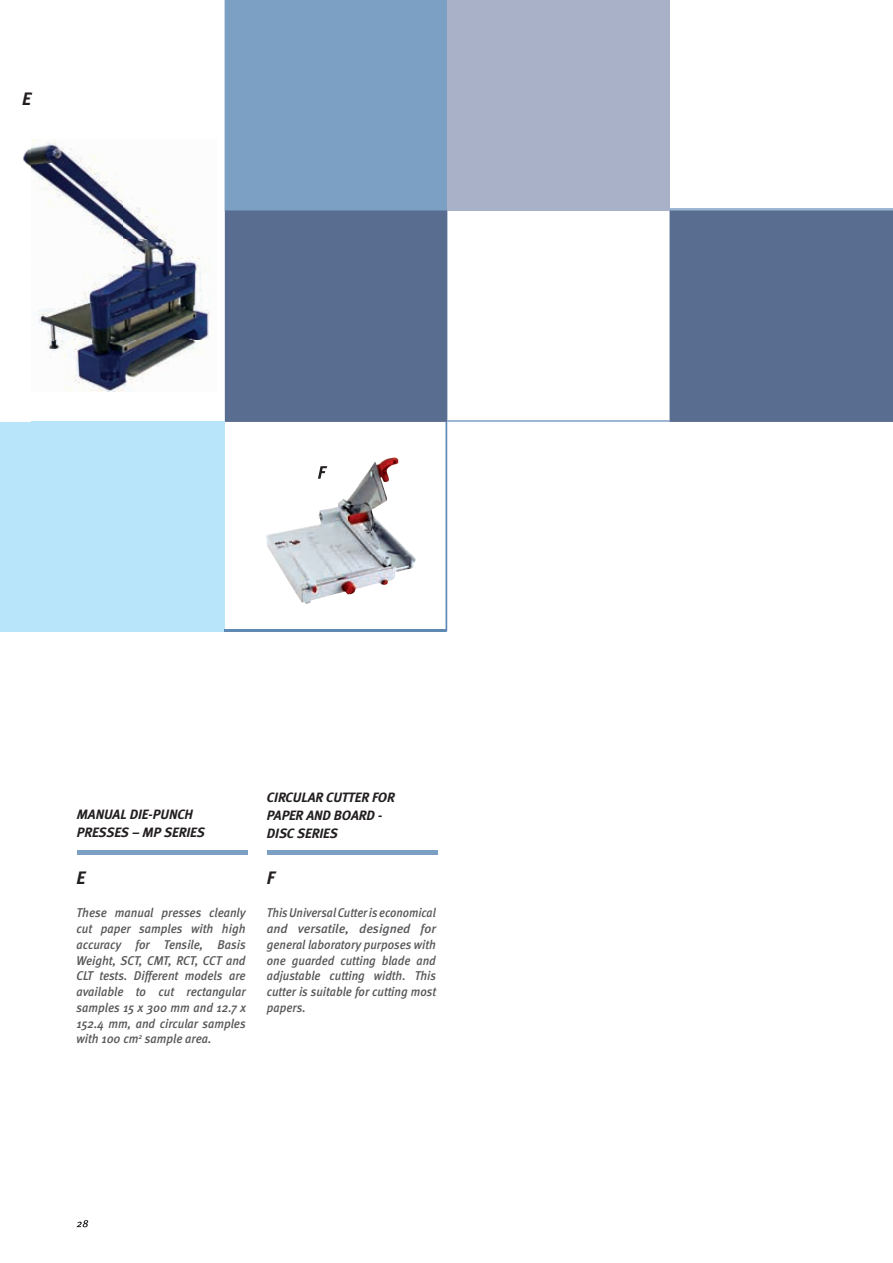
<style>
.page{position:relative;width:893px;height:1263px;background:#fff}
.page>*{position:absolute;margin:0;border:0;box-sizing:border-box;transform-origin:0 0}
.t1{font:italic 700 18px "Meta";color:#231f20}
.t2{font:italic 700 13.5px/18px "Meta";color:#231f20}
.t3{font:italic 500 12.75px/15.8px "Meta";color:#57585a;text-align:justify;scale:.95 1}
.t4{font:italic 500 12.75px/15.8px "Meta";color:#57585a;text-align:justify;scale:.92 1}
</style>
<div class="page">
<div style="left:0;top:422px;width:225px;height:209px;background:#b9e5fa"></div>
<svg style="left:77px;top:1220px;width:11px;height:7px"></svg>
<div style="left:77px;top:850px;width:170px;height:5px;background:#7c9fc4"></div>
<div style="left:225px;top:0;width:222px;height:210px;background:#7c9fc4"></div>
<div style="left:447px;top:0;width:223px;height:210px;background:#a8b1c7"></div>
<div style="left:225px;top:210px;width:222px;height:212px;background:#596d91"></div>
<hr style="left:267px;top:850px;width:170px;height:4px;background:#7c9fc4">
<svg style="left:31px;top:0;width:194px;height:422px"></svg>
<hr style="left:670px;top:209px;width:223px;height:1px;background:#9cb6d3">
<hr style="left:447px;top:420px;width:223px;height:2px;background:#9cb6d3">
<hr style="left:225px;top:630px;width:221px;height:1px;background:#5d89b4">
<svg style="left:446px;top:422px;width:1px;height:209px"></svg>
<div style="left:670px;top:210px;width:223px;height:212px;background:#596d91"></div>
<img style="left:316px;top:457px;width:96px;height:98px">
<img style="left:266px;top:525px;width:50px;height:79px">
<img style="left:316px;top:555px;width:100px;height:44px">
<svg style="left:318px;top:466px;width:9px;height:13px"></svg>
<svg style="left:31px;top:93px;width:1px;height:12px"></svg>
<h1 class="t1" style="left:22px;top:88px;width:10px">E</h1>
<p class="t2" style="left:77px;top:805px;width:129px">MANUAL DIE-PUNCH<br>PRESSES – MP SERIES</p>
<h1 class="t1" style="left:77px;top:867px;width:10px">E</h1>
<p class="t3" style="left:77px;top:905px;width:180px">These manual presses cleanly cut paper samples with high accuracy for Tensile, Basis Weight, SCT, CMT, RCT, CCT and CLT tests. Different models are available to cut rectangular samples 15 x 300 mm and 12.7 x 152.4 mm, and circular samples with 100 cm<sup>2</sup> sample area.</p>
<p class="t2" style="left:267px;top:788px;width:129px">CIRCULAR CUTTER FOR<br>PAPER AND BOARD -<br>DISC SERIES</p>
<h1 class="t1" style="left:267px;top:867px;width:9px">F</h1>
<p class="t4" style="left:267px;top:905px;width:185px">This Universal Cutter is economical and versatile, designed for general laboratory purposes with one guarded cutting blade and adjustable cutting width. This cutter is suitable for cutting most papers.</p>
</div>
